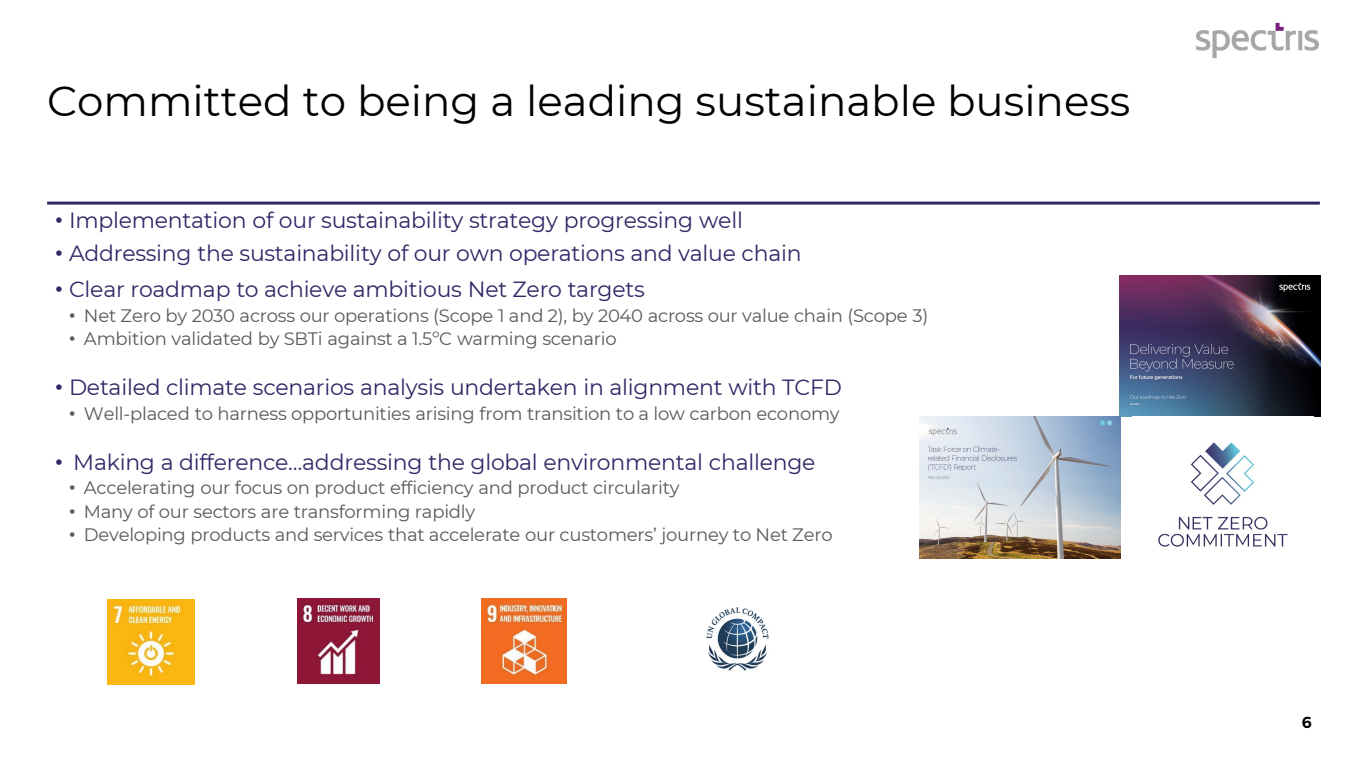
<style>
.page{position:relative;width:1366px;height:768px;background:#fff}
.page>*{position:absolute;margin:0;border:0;box-sizing:border-box;transform-origin:0 0}
.t1{font:42px "Montserrat";color:#000}
.t2{font:22px "Montserrat";letter-spacing:-.01em;color:#302765}
.t3{font:18px "Montserrat";letter-spacing:-.015em;color:#595959}
.t4{font:600 16px "Montserrat";color:#000}
.s1{font-family:"Arial"}
</style>
<div class="page">
<img style="left:1196px;top:22px;width:123px;height:36px">
<img style="left:1120px;top:275px;width:200px;height:142px">
<img style="left:920px;top:417px;width:200px;height:141px">
<img style="left:108px;top:599px;width:87px;height:85px">
<img style="left:297px;top:599px;width:82px;height:85px">
<img style="left:482px;top:599px;width:85px;height:85px">
<img style="left:706px;top:607px;width:63px;height:64px">
<hr style="left:47px;top:202px;width:1273px;height:3px;background:#302765">
<img style="left:1158px;top:442px;width:130px;height:105px">
<h2 class="t1" style="left:47px;top:72px;width:1085px">Committed to being a leading sustainable business</h2>
<p class="t2" style="left:55px;top:205px;width:689px"><span class="s1">•</span> Implementation of our sustainability strategy progressing well</p>
<p class="t2" style="left:55px;top:239px;width:748px"><span class="s1">•</span> Addressing the sustainability of our own operations and value chain</p>
<p class="t2" style="left:55px;top:274px;width:591px"><span class="s1">•</span> Clear roadmap to achieve ambitious Net Zero targets</p>
<p class="t3" style="left:69px;top:303px;width:861px"><span class="s1">•</span> Net Zero by 2030 across our operations (Scope 1 and 2), by 2040 across our value chain (Scope 3)</p>
<p class="t3" style="left:69px;top:326px;width:549px"><span class="s1">•</span> Ambition validated by SBTi against a 1.5ºC warming scenario</p>
<p class="t2" style="left:55px;top:372px;width:788px"><span class="s1">•</span> Detailed climate scenarios analysis undertaken in alignment with TCFD</p>
<p class="t3" style="left:69px;top:401px;width:772px"><span class="s1">•</span> Well-placed to harness opportunities arising from transition to a low carbon economy</p>
<p class="t2" style="left:55px;top:447px;width:762px"><span class="s1">•</span> Making a difference…addressing the global environmental challenge</p>
<p class="t3" style="left:69px;top:476px;width:612px"><span class="s1">•</span> Accelerating our focus on product efficiency and product circularity</p>
<p class="t3" style="left:69px;top:499px;width:408px"><span class="s1">•</span> Many of our sectors are transforming rapidly</p>
<p class="t3" style="left:69px;top:523px;width:765px"><span class="s1">•</span> Developing products and services that accelerate our customers’ journey to Net Zero</p>
<p class="t4" style="left:1302px;top:712px;width:12px">6</p>
</div>
